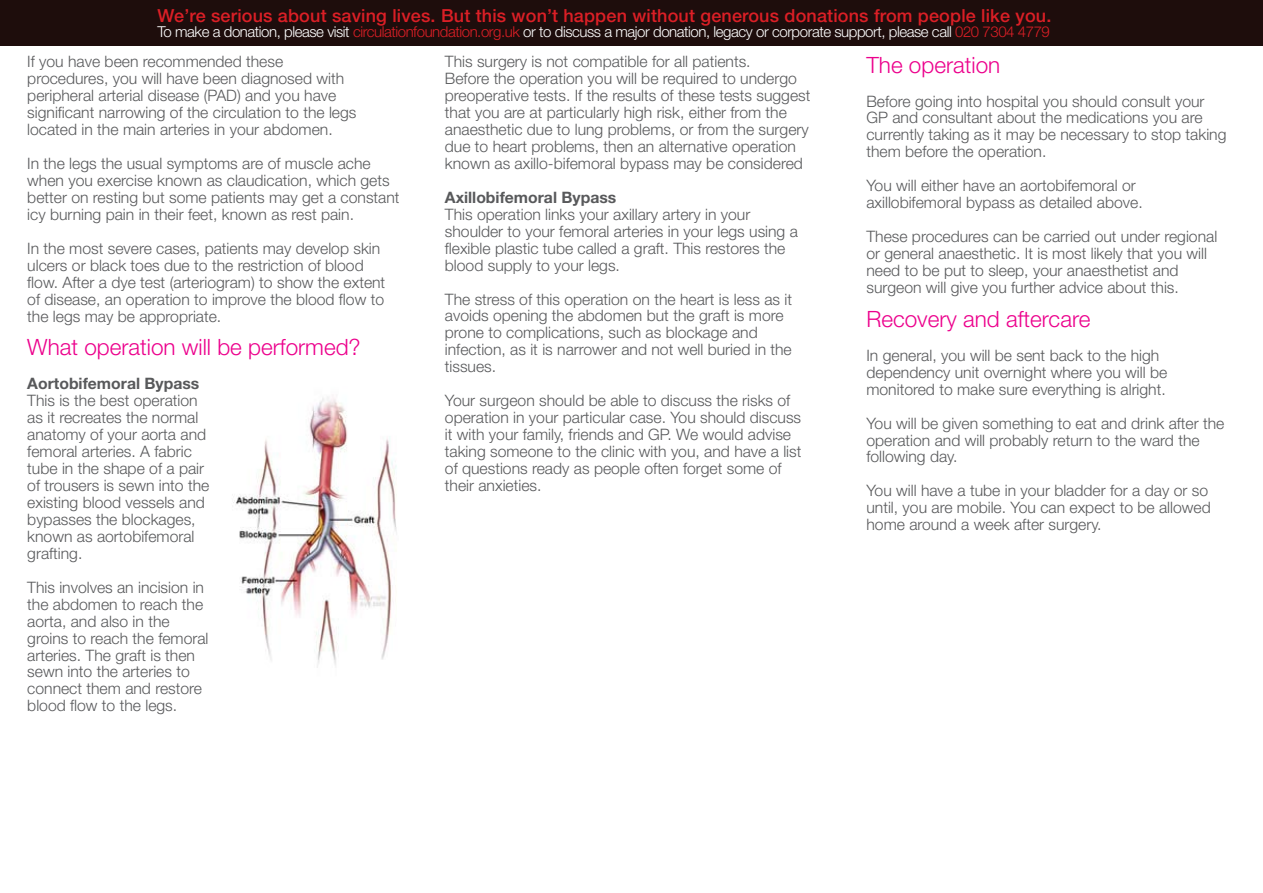
<style>
.page{position:relative;width:1263px;height:893px;background:#fff}
.page>*{position:absolute;margin:0;border:0;box-sizing:border-box;transform-origin:0 0}
.t1{font:300 22.5px "Helvetica Neue";color:#ec008c}
.t2{font:500 18px "Helvetica Neue";letter-spacing:.01em;color:#db1f26}
.t3{font:300 15.75px/17px "Helvetica Neue";color:#58595b}
.t4{font:700 15.75px "Helvetica Neue";color:#58595b}
.t5{font:300 15px "Helvetica Neue";letter-spacing:-.03em;color:#fff}
.s1{color:#db1f26}
</style>
<div class="page">
<div style="left:0;top:0;width:1263px;height:46px;background:#1e0d0c"></div>
<img style="left:233px;top:397px;width:164px;height:271px">
<p class="t2" style="left:157px;top:4px;width:895px">We’re serious about saving lives. But this won’t happen without generous donations from people like you.</p>
<p class="t5" style="left:157px;top:22px;width:894px">To make a donation, please visit <span class="s1">circulationfoundation.org.uk</span> or to discuss a major donation, legacy or corporate support, please call <span class="s1">020 7304 4779</span></p>
<p class="t3" style="left:27px;top:53px;width:331px">If you have been recommended these procedures, you will have been diagnosed with peripheral arterial disease (PAD) and you have significant narrowing of the circulation to the legs located in the main arteries in your abdomen.</p>
<p class="t3" style="left:27px;top:155px;width:374px">In the legs the usual symptoms are of muscle ache when you exercise known as claudication, which gets better on resting but some patients may get a constant icy burning pain in their feet, known as rest pain.</p>
<p class="t3" style="left:27px;top:239px;width:359px">In the most severe cases, patients may develop skin ulcers or black toes due to the restriction of blood flow. After a dye test (arteriogram) to show the extent of disease, an operation to improve the blood flow to the legs may be appropriate.</p>
<h1 class="t1" style="left:27px;top:334px;width:335px">What operation will be performed?</h1>
<p class="t4" style="left:27px;top:374px;width:174px">Aortobifemoral Bypass</p>
<p class="t3" style="left:27px;top:392px;width:184px">This is the best operation as it recreates the normal anatomy of your aorta and femoral arteries. A fabric tube in the shape of a pair of trousers is sewn into the existing blood vessels and bypasses the blockages, known as aortobifemoral grafting.</p>
<p class="t3" style="left:27px;top:578px;width:183px">This involves an incision in the abdomen to reach the aorta, and also in the groins to reach the femoral arteries. The graft is then sewn into the arteries to connect them and restore blood flow to the legs.</p>
<p class="t3" style="left:445px;top:53px;width:367px">This surgery is not compatible for all patients.<br>Before the operation you will be required to undergo preoperative tests. If the results of these tests suggest that you are at particularly high risk, either from the anaesthetic due to lung problems, or from the surgery due to heart problems, then an alternative operation known as axillo-bifemoral bypass may be considered</p>
<p class="t4" style="left:445px;top:187px;width:173px">Axillobifemoral Bypass</p>
<p class="t3" style="left:445px;top:205px;width:355px">This operation links your axillary artery in your shoulder to your femoral arteries in your legs using a flexible plastic tube called a graft. This restores the blood supply to your legs.</p>
<p class="t3" style="left:445px;top:290px;width:349px">The stress of this operation on the heart is less as it avoids opening the abdomen but the graft is more prone to complications, such as blockage and infection, as it is narrower and not well buried in the tissues.</p>
<p class="t3" style="left:445px;top:392px;width:358px">Your surgeon should be able to discuss the risks of operation in your particular case. You should discuss it with your family, friends and GP. We would advise taking someone to the clinic with you, and have a list of questions ready as people often forget some of their anxieties.</p>
<h1 class="t1" style="left:866px;top:51px;width:135px">The operation</h1>
<p class="t3" style="left:866px;top:92px;width:361px">Before going into hospital you should consult your GP and consultant about the medications you are currently taking as it may be necessary to stop taking them before the operation.</p>
<p class="t3" style="left:866px;top:177px;width:278px">You will either have an aortobifemoral or axillobifemoral bypass as detailed above.</p>
<p class="t3" style="left:866px;top:228px;width:352px">These procedures can be carried out under regional or general anaesthetic. It is most likely that you will need to be put to sleep, your anaesthetist and surgeon will give you further advice about this.</p>
<h1 class="t1" style="left:866px;top:305px;width:225px">Recovery and aftercare</h1>
<p class="t3" style="left:866px;top:346px;width:302px">In general, you will be sent back to the high dependency unit overnight where you will be monitored to make sure everything is alright.</p>
<p class="t3" style="left:866px;top:414px;width:359px">You will be given something to eat and drink after the operation and will probably return to the ward the following day.</p>
<p class="t3" style="left:866px;top:482px;width:346px">You will have a tube in your bladder for a day or so until, you are mobile. You can expect to be allowed home around a week after surgery.</p>
</div>
